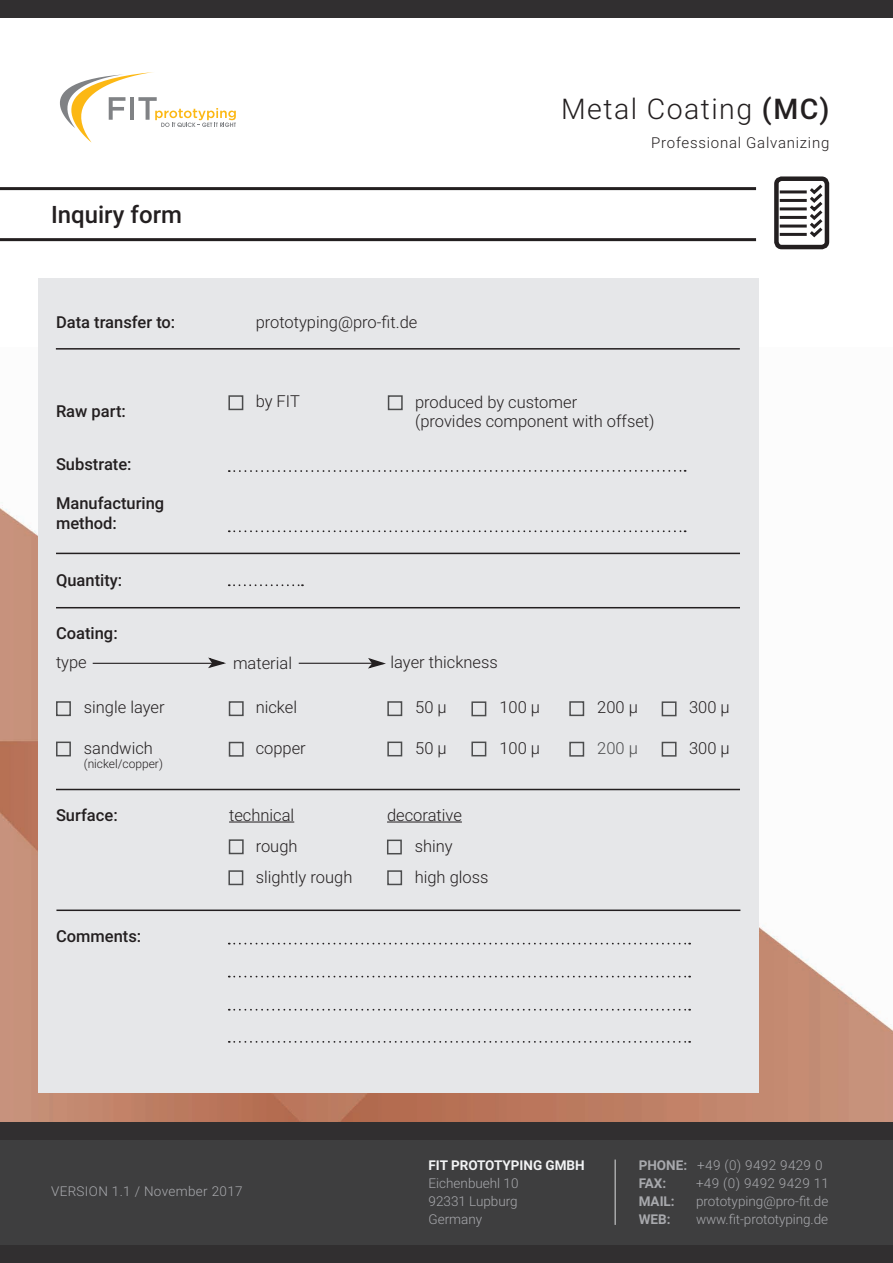
<style>
.page{position:relative;width:893px;height:1263px;background:#fff}
.page>*{position:absolute;margin:0;border:0;box-sizing:border-box;transform-origin:0 0}
.t1{font:300 28.5px "Roboto";letter-spacing:.05em;color:#231f20}
.t2{font:500 24px "Roboto";color:#231f20}
.t3{font:300 16.5px/19.8px "Roboto";color:#231f20}
.t4{font:500 16.5px/19.8px "Roboto";color:#231f20}
.t5{font:300 16.5px "Roboto";color:#4b4c4d}
.t6{font:300 15px "Roboto";letter-spacing:.05em;color:#231f20}
.t7{font:300 13.5px/18px "Roboto";color:#a8a9ad;text-align:justify}
.t8{font:300 13.5px/18px "Roboto";letter-spacing:.025em;color:#a8a9ad}
.t9{font:700 13.5px "Roboto";color:#f2f3f4}
.t10{font:700 13.5px "Roboto";color:#a8a9ad}
.t11{font:300 12px "Roboto";color:#231f20}
.s1{font-weight:500}
.s2{font-weight:700}
</style>
<div class="page">
<img style="left:0;top:505px;width:893px;height:618px">
<div style="left:0;top:1140px;width:893px;height:114px;background:#3e3e3f"></div>
<div style="left:0;top:0;width:893px;height:17px;background:#312f30"></div>
<div style="left:0;top:1245px;width:893px;height:18px;background:#312f30"></div>
<div style="left:0;top:1123px;width:893px;height:17px;background:#312f30"></div>
<hr style="left:615px;top:1159px;width:1px;height:66px;background:#dcdddf">
<hr style="left:0;top:187px;width:756px;height:3px;background:#231f20">
<hr style="left:0;top:238px;width:756px;height:3px;background:#231f20">
<div style="left:774px;top:176px;width:55px;height:73px;border:4px solid #231f20;border-radius:5px"></div>
<hr style="left:780px;top:190px;width:27px;height:3px;background:#231f20">
<hr style="left:780px;top:199px;width:27px;height:3px;background:#231f20">
<hr style="left:780px;top:207px;width:27px;height:3px;background:#231f20">
<hr style="left:780px;top:216px;width:27px;height:3px;background:#231f20">
<hr style="left:780px;top:225px;width:27px;height:3px;background:#231f20">
<hr style="left:780px;top:233px;width:27px;height:3px;background:#231f20">
<svg style="left:810px;top:181px;width:16px;height:58px"></svg>
<div style="left:38px;top:279px;width:721px;height:814px;background:#e6e7e9"></div>
<hr style="left:229px;top:822px;width:65px;height:1px;background:#231f20">
<hr style="left:387px;top:822px;width:75px;height:1px;background:#231f20">
<hr style="left:56px;top:553px;width:684px;height:1px;background:#231f20">
<hr style="left:56px;top:348px;width:684px;height:2px;background:#231f20">
<hr style="left:56px;top:607px;width:684px;height:1px;background:#231f20">
<hr style="left:56px;top:789px;width:684px;height:1px;background:#231f20">
<hr style="left:56px;top:909px;width:684px;height:2px;background:#231f20">
<svg style="left:229px;top:584px;width:74px;height:2px"></svg>
<svg style="left:229px;top:470px;width:457px;height:2px"></svg>
<svg style="left:229px;top:943px;width:461px;height:1px"></svg>
<svg style="left:229px;top:976px;width:461px;height:1px"></svg>
<svg style="left:229px;top:1009px;width:461px;height:1px"></svg>
<svg style="left:229px;top:1041px;width:461px;height:2px"></svg>
<svg style="left:229px;top:530px;width:457px;height:2px"></svg>
<div style="left:228px;top:395px;width:15px;height:15px;border:2px solid #4b4c4d"></div>
<div style="left:56px;top:701px;width:15px;height:15px;border:2px solid #4b4c4d"></div>
<div style="left:229px;top:701px;width:15px;height:15px;border:2px solid #4b4c4d"></div>
<div style="left:229px;top:839px;width:15px;height:15px;border:2px solid #4b4c4d"></div>
<div style="left:387px;top:839px;width:15px;height:15px;border:2px solid #4b4c4d"></div>
<div style="left:228px;top:870px;width:15px;height:15px;border:2px solid #4b4c4d"></div>
<div style="left:387px;top:870px;width:15px;height:15px;border:2px solid #4b4c4d"></div>
<div style="left:387px;top:701px;width:15px;height:15px;border:2px solid #4b4c4d"></div>
<div style="left:387px;top:741px;width:15px;height:15px;border:2px solid #4b4c4d"></div>
<div style="left:471px;top:741px;width:15px;height:15px;border:2px solid #4b4c4d"></div>
<div style="left:471px;top:701px;width:15px;height:15px;border:2px solid #4b4c4d"></div>
<div style="left:569px;top:701px;width:15px;height:15px;border:2px solid #4b4c4d"></div>
<div style="left:569px;top:742px;width:15px;height:15px;border:2px solid #4b4c4d"></div>
<div style="left:662px;top:742px;width:14px;height:15px;border:2px solid #4b4c4d"></div>
<div style="left:662px;top:701px;width:14px;height:15px;border:2px solid #4b4c4d"></div>
<div style="left:229px;top:742px;width:15px;height:15px;border:2px solid #4b4c4d"></div>
<div style="left:56px;top:741px;width:15px;height:15px;border:2px solid #4b4c4d"></div>
<div style="left:388px;top:395px;width:15px;height:15px;border:2px solid #4b4c4d"></div>
<hr style="left:93px;top:663px;width:123px;height:1px;background:#231f20">
<hr style="left:299px;top:663px;width:74px;height:1px;background:#231f20">
<svg style="left:206px;top:657px;width:19px;height:12px"></svg>
<svg style="left:366px;top:658px;width:19px;height:11px"></svg>
<svg style="left:60px;top:72px;width:176px;height:71px"></svg>
<h1 class="t1" style="left:561px;top:89px;width:270px">Metal Coating <span class="s1">(MC)</span></h1>
<h2 class="t2" style="left:51px;top:198px;width:133px">Inquiry form</h2>
<p class="t4" style="left:56px;top:311px;width:121px">Data transfer to:</p>
<p class="t4" style="left:56px;top:400px;width:71px">Raw part:</p>
<p class="t4" style="left:56px;top:453px;width:77px">Substrate:</p>
<p class="t4" style="left:56px;top:492px;width:110px">Manufacturing method:</p>
<p class="t4" style="left:56px;top:570px;width:68px">Quantity:</p>
<p class="t4" style="left:56px;top:623px;width:63px">Coating:</p>
<p class="t3" style="left:56px;top:652px;width:32px">type</p>
<p class="t3" style="left:256px;top:311px;width:163px">prototyping@pro-fit.de</p>
<p class="t6" style="left:651px;top:132px;width:180px">Professional Galvanizing</p>
<p class="t3" style="left:256px;top:390px;width:46px">by FIT</p>
<p class="t3" style="left:415px;top:391px;width:241px">produced by customer<br>(provides component with offset)</p>
<p class="t3" style="left:233px;top:652px;width:61px">material</p>
<p class="t3" style="left:391px;top:652px;width:109px">layer thickness</p>
<p class="t3" style="left:84px;top:697px;width:82px">single layer</p>
<p class="t3" style="left:256px;top:697px;width:43px">nickel</p>
<p class="t3" style="left:415px;top:697px;width:33px">50 μ</p>
<p class="t3" style="left:415px;top:738px;width:33px">50 μ</p>
<p class="t3" style="left:84px;top:738px;width:71px">sandwich</p>
<p class="t11" style="left:84px;top:756px;width:81px">(nickel/copper)</p>
<p class="t3" style="left:256px;top:737px;width:52px">copper</p>
<p class="t3" style="left:499px;top:697px;width:42px">100 μ</p>
<p class="t3" style="left:499px;top:738px;width:42px">100 μ</p>
<p class="t4" style="left:56px;top:805px;width:63px">Surface:</p>
<p class="t3" style="left:229px;top:804px;width:67px">technical</p>
<p class="t3" style="left:387px;top:804px;width:76px">decorative</p>
<p class="t3" style="left:256px;top:835px;width:43px">rough</p>
<p class="t3" style="left:415px;top:835px;width:39px">shiny</p>
<p class="t3" style="left:256px;top:866px;width:98px">slightly rough</p>
<p class="t3" style="left:415px;top:866px;width:75px">high gloss</p>
<p class="t4" style="left:56px;top:925px;width:87px">Comments:</p>
<p class="t3" style="left:597px;top:697px;width:42px">200 μ</p>
<p class="t5" style="left:597px;top:737px;width:42px">200 μ</p>
<p class="t3" style="left:689px;top:697px;width:42px">300 μ</p>
<p class="t3" style="left:689px;top:738px;width:42px">300 μ</p>
<p class="t8" style="left:51px;top:1182px;width:193px">VERSION 1.1 / November 2017</p>
<p class="t9" style="left:429px;top:1155px;width:158px">FIT PROTOTYPING GMBH</p>
<p class="t7" style="left:429px;top:1173px;width:92px">Eichenbuehl 10<br>92331 Lupburg Germany</p>
<p class="t8" style="left:639px;top:1156px;width:185px"><span class="s2">PHONE:</span> +49 (0) 9492 9429 0<br><span class="s2">FAX:</span></p>
<p class="t8" style="left:696px;top:1174px;width:135px">+49 (0) 9492 9429 11</p>
<p class="t10" style="left:639px;top:1192px;width:38px">MAIL:</p>
<p class="t7" style="left:696px;top:1192px;width:134px">prototyping@pro-fit.de</p>
<p class="t10" style="left:639px;top:1210px;width:33px">WEB:</p>
<p class="t7" style="left:696px;top:1210px;width:134px">www.fit-prototyping.de</p>
</div>
